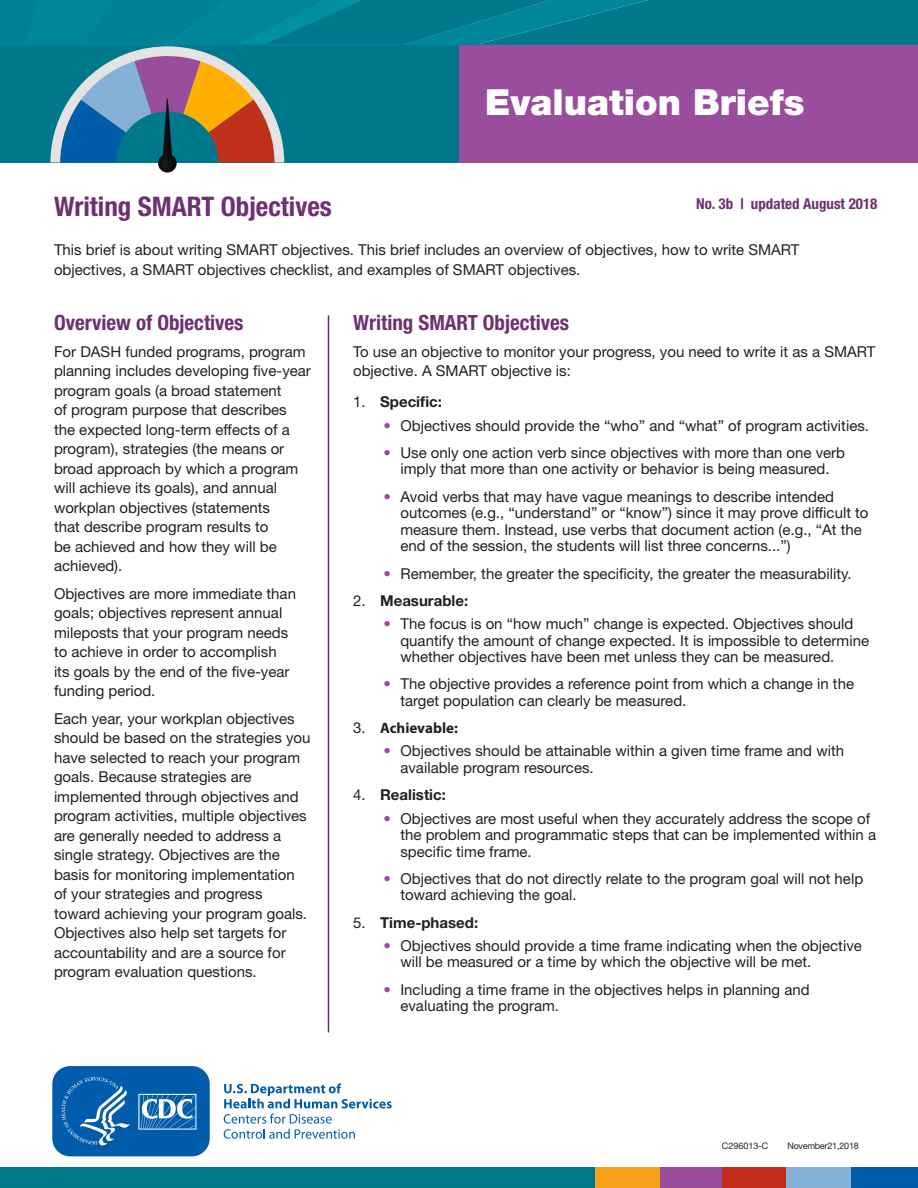
<style>
.page{position:relative;width:918px;height:1188px;background:#fff}
.page>*{position:absolute;margin:0;border:0;box-sizing:border-box;transform-origin:0 0}
.H1-_title{font:900 36px "Helvetica Neue LT Std";color:#fff}
.t1{font:700 condensed 27px "Helvetica Neue LT Std";color:#6e3070}
.t2{font:700 condensed 21px "Helvetica Neue LT Std";color:#6e3070}
.t3{font:15px/19.5px "Helvetica Neue LT Std";color:#231f20}
.t4{font:700 15px "Helvetica Neue LT Std";color:#231f20}
.t5{font:700 condensed 15px "Helvetica Neue LT Std";color:#6e3070}
.t6{font:700 15px "Myriad Pro";color:#231f20}
.t7{font:9px "Helvetica Neue LT Std";letter-spacing:-.03em;color:#231f20}
.t8{font:9px "Helvetica Neue LT Std";color:#231f20}
.s1{font-weight:400}
.s2{color:#9a4c9d}
.s3{font-family:"Helvetica Neue LT Std";font-weight:400}
</style>
<div class="page">
<div style="left:0;top:1167px;width:597px;height:21px;background:#00788b"></div>
<div style="left:658px;top:1167px;width:65px;height:21px;background:#9a4c9d"></div>
<div style="left:722px;top:1167px;width:65px;height:21px;background:#c02d19"></div>
<div style="left:787px;top:1167px;width:64px;height:21px;background:#86b2d9"></div>
<div style="left:851px;top:1167px;width:67px;height:21px;background:#015dab"></div>
<div style="left:595px;top:1167px;width:64px;height:21px;background:#f6a01b"></div>
<svg style="left:0;top:0;width:918px;height:173px;background:#318896"></svg>
<div style="left:459px;top:45px;width:458px;height:117px;background:#9a4c9d"></div>
<svg style="left:224px;top:1083px;width:168px;height:25px"></svg>
<svg style="left:224px;top:1114px;width:131px;height:25px"></svg>
<svg style="left:52px;top:1066px;width:158px;height:91px;background:#2272b6"></svg>
<hr style="left:328px;top:315px;width:1px;height:717px;background:#6e3070">
<h1 class="H1-_title" style="left:485px;top:81px;width:321px">Evaluation Briefs</h1>
<h2 class="t1" style="left:54px;top:190px;width:279px">Writing SMART Objectives</h2>
<h2 class="t5" style="left:696px;top:195px;width:183px">No. 3b | updated August 2018</h2>
<p class="t3" style="left:54px;top:240px;width:747px">This brief is about writing SMART objectives. This brief includes an overview of objectives, how to write SMART objectives, a SMART objectives checklist, and examples of SMART objectives.</p>
<h3 class="t2" style="left:54px;top:310px;width:191px">Overview of Objectives</h3>
<p class="t3" style="left:54px;top:341px;width:258px">For DASH funded programs, program planning includes developing five-year program goals (a broad statement<br>of program purpose that describes the expected long-term effects of a program), strategies (the means or broad approach by which a program will achieve its goals), and annual workplan objectives (statements<br>that describe program results to<br>be achieved and how they will be achieved).</p>
<p class="t3" style="left:54px;top:583px;width:244px">Objectives are more immediate than goals; objectives represent annual mileposts that your program needs to achieve in order to accomplish its goals by the end of the five-year funding period.</p>
<p class="t3" style="left:54px;top:708px;width:258px">Each year, your workplan objectives should be based on the strategies you have selected to reach your program goals. Because strategies are implemented through objectives and program activities, multiple objectives are generally needed to address a single strategy. Objectives are the basis for monitoring implementation of your strategies and progress toward achieving your program goals.<br>Objectives also help set targets for accountability and are a source for program evaluation questions.</p>
<h3 class="t2" style="left:353px;top:310px;width:218px">Writing SMART Objectives</h3>
<p class="t3" style="left:353px;top:341px;width:524px">To use an objective to monitor your progress, you need to write it as a SMART objective. A SMART objective is:</p>
<p class="t4" style="left:353px;top:393px;width:90px"><span class="s1">1.</span> Specific:</p>
<p class="t3" style="left:383px;top:415px;width:487px"><span class="s2">•</span> Objectives should provide the “who” and “what” of program activities.</p>
<p class="t3" style="left:383px;top:444px;width:463px;line-height:16.5px;text-align:center"><span class="s2">•</span> Use only one action verb since objectives with more than one verb imply that more than one activity or behavior is being measured.</p>
<p class="t3" style="left:400px;top:488px;width:470px;line-height:16.5px;text-indent:-17px"><span class="s2">•</span> Avoid verbs that may have vague meanings to describe intended outcomes (e.g., “understand” or “know”) since it may prove difficult to measure them. Instead, use verbs that document action (e.g., “At the end of the session, the students will list three concerns...”)</p>
<p class="t3" style="left:383px;top:563px;width:470px"><span class="s2">•</span> Remember, the greater the specificity, the greater the measurability.</p>
<p class="t4" style="left:353px;top:591px;width:117px"><span class="s1">2.</span> Measurable:</p>
<p class="t3" style="left:400px;top:615px;width:470px;line-height:16.5px;text-indent:-17px"><span class="s2">•</span> The focus is on “how much” change is expected. Objectives should quantify the amount of change expected. It is impossible to determine whether objectives have been met unless they can be measured.</p>
<p class="t3" style="left:400px;top:676px;width:455px;line-height:16.5px;text-indent:-17px"><span class="s2">•</span> The objective provides a reference point from which a change in the target population can clearly be measured.</p>
<p class="t6" style="left:353px;top:718px;width:106px"><span class="s3">3.</span> Achievable:</p>
<p class="t3" style="left:400px;top:743px;width:445px;line-height:16.5px;text-indent:-17px"><span class="s2">•</span> Objectives should be attainable within a given time frame and with available program resources.</p>
<p class="t4" style="left:353px;top:786px;width:94px"><span class="s1">4.</span> Realistic:</p>
<p class="t3" style="left:400px;top:810px;width:477px;line-height:16.5px;text-indent:-17px"><span class="s2">•</span> Objectives are most useful when they accurately address the scope of the problem and programmatic steps that can be implemented within a specific time frame.</p>
<p class="t3" style="left:400px;top:870px;width:464px;line-height:16.5px;text-indent:-17px"><span class="s2">•</span> Objectives that do not directly relate to the program goal will not help toward achieving the goal.</p>
<p class="t4" style="left:353px;top:913px;width:127px"><span class="s1">5.</span> Time-phased:</p>
<p class="t3" style="left:400px;top:937px;width:463px;line-height:16.5px;text-indent:-17px"><span class="s2">•</span> Objectives should provide a time frame indicating when the objective will be measured or a time by which the objective will be met.</p>
<p class="t3" style="left:400px;top:981px;width:411px;line-height:16.5px;text-indent:-17px"><span class="s2">•</span> Including a time frame in the objectives helps in planning and evaluating the program.</p>
<p class="t8" style="left:722px;top:1140px;width:48px">C296013-C</p>
<p class="t7" style="left:787px;top:1140px;width:73px">November 21, 2018</p>
</div>
